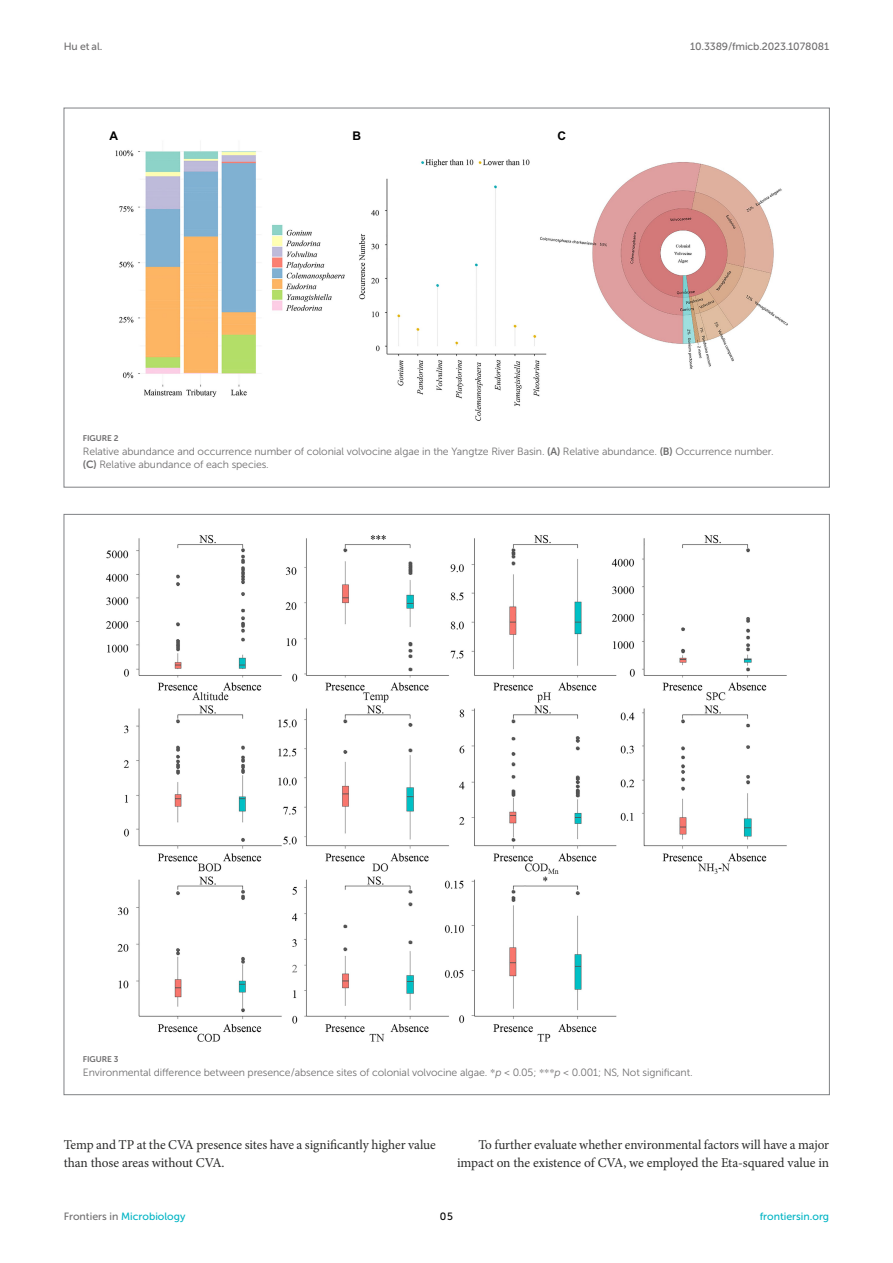
<style>
.page{position:relative;width:893px;height:1263px;background:#fff}
.page>*{position:absolute;margin:0;border:0;box-sizing:border-box;transform-origin:0 0}
.TEXT{font:13.5px/18px "Minion Pro";letter-spacing:-.005em;color:#2b2b2a;text-align:right}
.TEXT_FLUSH{font:13.5px/18px "Minion Pro";letter-spacing:-.005em;color:#2b2b2a}
.t1{font:700 12px "Arial";color:#000}
.FIG_LEG{font:10.5px/13.5px "Museo Sans 300";letter-spacing:-.01em;color:#706f70}
.t2{font:10.5px "Museo Sans 500";color:#00b4c4}
.t3{font:10.5px "Museo Sans 500";letter-spacing:-.015em;color:#706f70}
.t4{font:10.5px "Museo Sans 500";color:#000}
.FIG_HD{font:8.25px "Museo Sans 700";letter-spacing:-.01em;color:#706f70}
.s1{font-family:"Museo Sans 700"}
.s2{font-family:"STIX General"}
.s3{font-style:italic}
.s4{color:#706f70}
</style>
<div class="page">
<img style="left:115px;top:150px;width:673px;height:271px">
<img style="left:106px;top:534px;width:681px;height:508px">
<p class="t3" style="left:64px;top:41px;width:40px">Hu et al.</p>
<p class="t3" style="left:690px;top:41px;width:140px">10.3389/fmicb.2023.1078081</p>
<p class="t1" style="left:109px;top:127px;width:10px">A</p>
<p class="t1" style="left:352px;top:127px;width:10px">B</p>
<p class="t1" style="left:557px;top:127px;width:10px">C</p>
<p class="FIG_HD" style="left:83px;top:434px;width:37px">FIGURE 2</p>
<p class="FIG_LEG" style="left:83px;top:444px;width:692px">Relative abundance and occurrence number of colonial volvocine algae in the Yangtze River Basin. <span class="s1">(A)</span> Relative abundance. <span class="s1">(B)</span> Occurrence number. <span class="s1">(C)</span> Relative abundance of each species.</p>
<p class="FIG_HD" style="left:83px;top:1055px;width:37px">FIGURE 3</p>
<p class="FIG_LEG" style="left:83px;top:1065px;width:611px">Environmental difference between presence/absence sites of colonial volvocine algae. <span class="s2">*</span><span class="s3">p</span> &lt; 0.05; <span class="s2">***</span><span class="s3">p</span> &lt; 0.001; NS, Not significant.</p>
<p class="TEXT_FLUSH" style="left:64px;top:1136px;width:374px">Temp and TP at the CVA presence sites have a significantly higher value than those areas without CVA.</p>
<p class="TEXT" style="left:457px;top:1136px;width:374px">To further evaluate whether environmental factors will have a major impact on the existence of CVA, we employed the Eta-squared value in</p>
<p class="t2" style="left:64px;top:1211px;width:123px"><span class="s4">Frontiers in</span> Microbiology</p>
<p class="t4" style="left:440px;top:1211px;width:14px">05</p>
<p class="t2" style="left:760px;top:1211px;width:71px">frontiersin.org</p>
</div>
